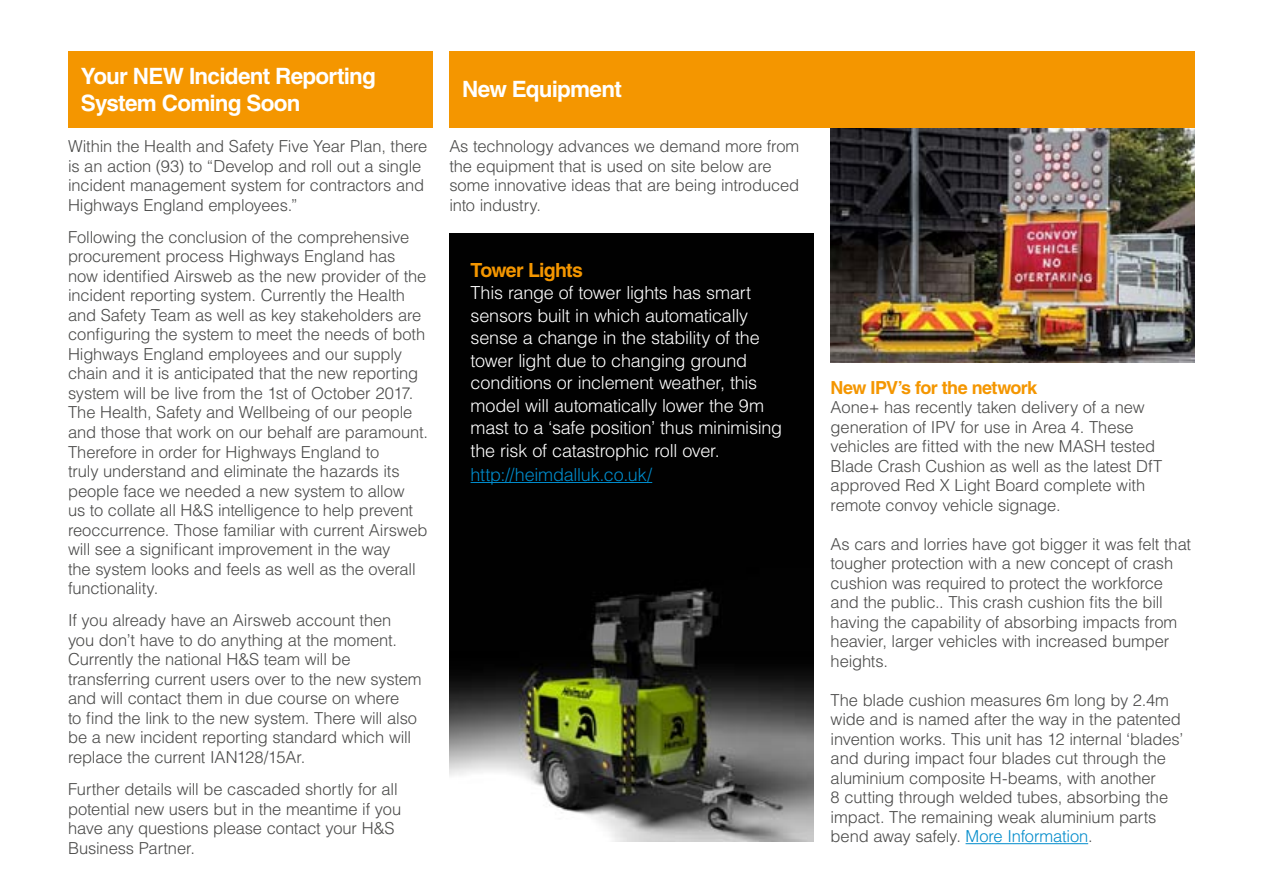
<style>
.page{position:relative;width:1263px;height:893px;background:#fff}
.page>*{position:absolute;margin:0;border:0;box-sizing:border-box;transform-origin:0 0}
.t1{font:700 22.5px/27px "Helvetica LT Std";letter-spacing:-.035em;color:#fff}
.t2{font:700 19.5px "Helvetica LT Std";letter-spacing:-.035em;color:#f49600}
.t3{font:300 18px/22.5px "Helvetica LT Std";letter-spacing:-.015em;color:#fff}
.t4{font:300 18px "Helvetica LT Std";letter-spacing:-.015em;color:#008bcb}
.t5{font:700 18px "Helvetica LT Std";letter-spacing:-.03em;color:#f49600}
.t6{font:300 16.5px/19.5px "Helvetica LT Std";letter-spacing:-.01em;color:#4a4a49}
.s1{color:#008bcb}
</style>
<div class="page">
<img style="left:449px;top:234px;width:365px;height:608px">
<img style="left:831px;top:128px;width:364px;height:234px">
<div style="left:68px;top:51px;width:364px;height:77px;background:#f49600"></div>
<div style="left:449px;top:51px;width:746px;height:77px;background:#f49600"></div>
<hr style="left:471px;top:482px;width:181px;height:1px;background:#008bcb">
<hr style="left:965px;top:843px;width:123px;height:1px;background:#008bcb">
<h1 class="t1" style="left:81px;top:62px;width:297px">Your NEW Incident Reporting<br>System Coming Soon</h1>
<p class="t6" style="left:68px;top:136px;width:361px">Within the Health and Safety Five Year Plan, there is an action (93) to “Develop and roll out a single incident management system for contractors and Highways England employees.”</p>
<p class="t6" style="left:68px;top:227px;width:361px">Following the conclusion of the comprehensive procurement process Highways England has now identified Airsweb as the new provider of the incident reporting system. Currently the Health and Safety Team as well as key stakeholders are configuring the system to meet the needs of both Highways England employees and our supply chain and it is anticipated that the new reporting system will be live from the 1st of October 2017.<br>The Health, Safety and Wellbeing of our people and those that work on our behalf are paramount.<br>Therefore in order for Highways England to<br>truly understand and eliminate the hazards its people face we needed a new system to allow<br>us to collate all H&amp;S intelligence to help prevent reoccurrence. Those familiar with current Airsweb will see a significant improvement in the way<br>the system looks and feels as well as the overall functionality.</p>
<p class="t6" style="left:68px;top:610px;width:355px">If you already have an Airsweb account then you don’t have to do anything at the moment.<br>Currently the national H&amp;S team will be transferring current users over to the new system and will contact them in due course on where<br>to find the link to the new system. There will also be a new incident reporting standard which will replace the current IAN128/15Ar.</p>
<p class="t6" style="left:68px;top:779px;width:335px">Further details will be cascaded shortly for all potential new users but in the meantime if you have any questions please contact your H&amp;S Business Partner.</p>
<h1 class="t1" style="left:462px;top:76px;width:161px">New Equipment</h1>
<p class="t6" style="left:449px;top:136px;width:352px">As technology advances we demand more from the equipment that is used on site below are some innovative ideas that are being introduced into industry.</p>
<p class="t2" style="left:471px;top:258px;width:114px">Tower Lights</p>
<p class="t3" style="left:471px;top:281px;width:313px">This range of tower lights has smart sensors built in which automatically sense a change in the stability of the tower light due to changing ground conditions or inclement weather, this model will automatically lower the 9m mast to a ‘safe position’ thus minimising the risk of catastrophic roll over.</p>
<p class="t4" style="left:471px;top:463px;width:183px">http://heimdalluk.co.uk/</p>
<p class="t5" style="left:831px;top:376px;width:208px">New IPV’s for the network</p>
<p class="t6" style="left:831px;top:397px;width:333px">Aone+ has recently taken delivery of a new generation of IPV for use in Area 4. These vehicles are fitted with the new MASH tested Blade Crash Cushion as well as the latest DfT approved Red X Light Board complete with remote convoy vehicle signage.</p>
<p class="t6" style="left:831px;top:534px;width:362px">As cars and lorries have got bigger it was felt that tougher protection with a new concept of crash cushion was required to protect the workforce and the public.. This crash cushion fits the bill having the capability of absorbing impacts from heavier, larger vehicles with increased bumper heights.</p>
<p class="t6" style="left:831px;top:690px;width:354px">The blade cushion measures 6m long by 2.4m wide and is named after the way in the patented invention works. This unit has 12 internal ‘blades’ and during impact four blades cut through the aluminium composite H-beams, with another<br>8 cutting through welded tubes, absorbing the impact. The remaining weak aluminium parts bend away safely. <span class="s1">More Information</span>.</p>
</div>
